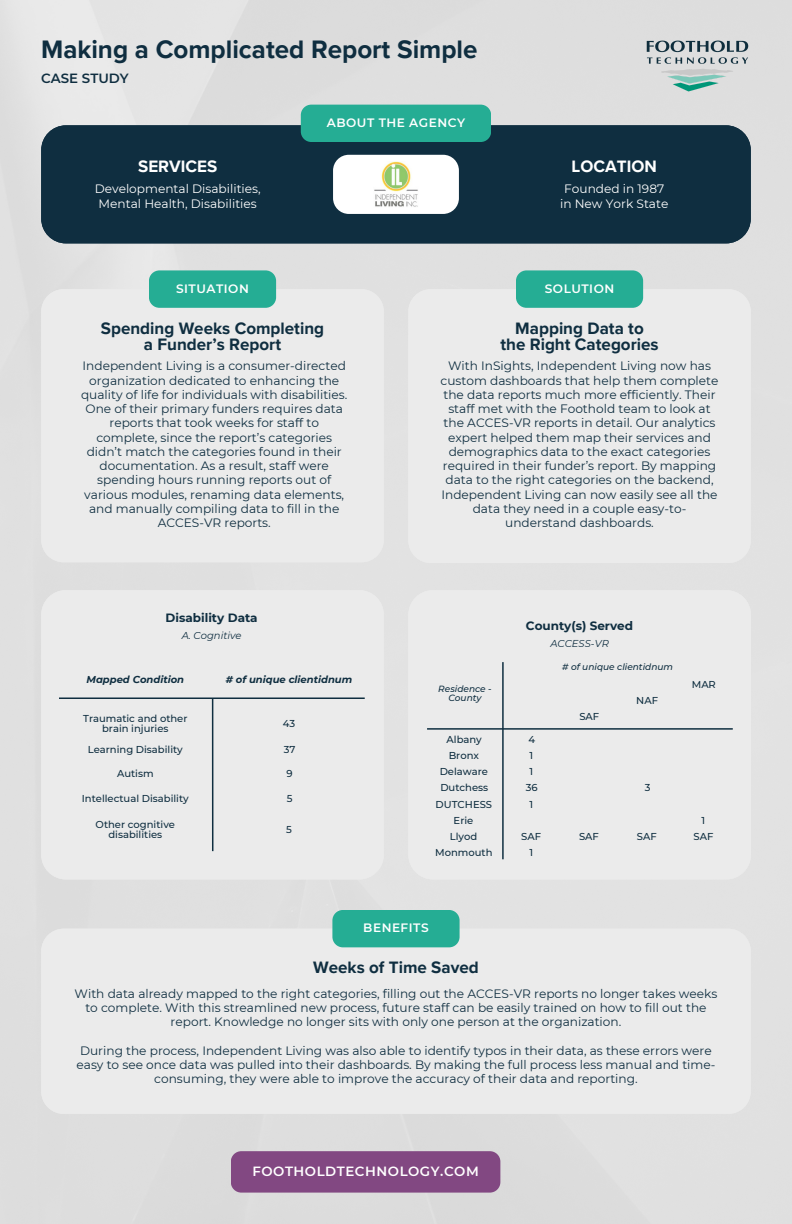
<style>
.page{position:relative;width:792px;height:1224px;background:#e0e0e0}
.page>*{position:absolute;margin:0;border:0;box-sizing:border-box;transform-origin:0 0}
.t1{font:700 26px "Proxima Nova";color:#0f2e40}
.t2{font:700 17px/16.4px "Proxima Nova";color:#0f2e40;text-align:center}
.t3{font:700 17px "Proxima Nova";color:#fff}
.t4{font:600 13.4px "Montserrat";letter-spacing:.04em;color:#fff}
.t5{font:600 13.4px "Montserrat";color:#0f2e40}
.t6{font:12.2px/14.2px "Montserrat";color:#0f2e40;text-align:center}
.t7{font:12.2px "Montserrat";color:#fff}
.t8{font:600 12.2px "Montserrat";letter-spacing:.04em;color:#fff}
.t9{font:700 12px "Montserrat";color:#0f2e40}
.t10{font:500 10px "Montserrat";color:#0f2e40}
.t11{font:italic 700 10px "Montserrat";color:#0f2e40}
.t12{font:italic 10px "Montserrat";color:#0f2e40}
.t13{font:italic 500 9px/9px "Montserrat";color:#0f2e40;text-align:center}
</style>
<div class="page">
<div style="left:408px;top:590px;width:343px;height:289px;background:#ebebeb"></div>
<div style="left:408px;top:289px;width:343px;height:274px;background:#ebebeb"></div>
<img style="left:643px;top:36px;width:108px;height:60px">
<div style="left:41px;top:289px;width:343px;height:273px;background:#ebebeb"></div>
<div style="left:149px;top:270px;width:127px;height:38px;background:#25ad94;border-radius:10px"></div>
<div style="left:516px;top:270px;width:127px;height:38px;background:#25ad94;border-radius:10px"></div>
<div style="left:231px;top:1151px;width:269px;height:42px;background:#824882;border-radius:11px"></div>
<div style="left:41px;top:929px;width:710px;height:185px;background:#ebebeb"></div>
<div style="left:332px;top:910px;width:128px;height:37px;background:#25ad94;border-radius:10px"></div>
<div style="left:41px;top:125px;width:710px;height:118px;background:#0f2e40"></div>
<div style="left:301px;top:105px;width:190px;height:37px;background:#25ad94;border-radius:10px"></div>
<div style="left:333px;top:155px;width:126px;height:59px;background:#fff;border-radius:16px"></div>
<img style="left:374px;top:162px;width:44px;height:45px">
<div style="left:41px;top:590px;width:343px;height:289px;background:#ebebeb"></div>
<hr style="left:59px;top:698px;width:306px;height:1px;background:#0f2e40">
<hr style="left:212px;top:698px;width:1px;height:153px;background:#0f2e40">
<hr style="left:427px;top:728px;width:306px;height:2px;background:#0f2e40">
<hr style="left:502px;top:662px;width:2px;height:197px;background:#0f2e40">
<p class="t1" style="left:41px;top:34px;width:438px">Making a Complicated Report Simple</p>
<h1 class="t5" style="left:41px;top:70px;width:89px">CASE STUDY</h1>
<p class="t3" style="left:138px;top:156px;width:81px">SERVICES</p>
<h4 class="t7" style="left:95px;top:181px;width:167px">Developmental Disabilities,</h4>
<h3 class="t7" style="left:99px;top:196px;width:160px">Mental Health, Disabilities</h3>
<h3 class="t8" style="left:327px;top:115px;width:140px">ABOUT THE AGENCY</h3>
<p class="t3" style="left:572px;top:156px;width:87px">LOCATION</p>
<p class="t7" style="left:564px;top:181px;width:102px">Founded in 1987</p>
<p class="t7" style="left:560px;top:196px;width:110px">in New York State</p>
<h5 class="t8" style="left:176px;top:281px;width:74px">SITUATION</h5>
<p class="t8" style="left:545px;top:281px;width:71px">SOLUTION</p>
<h4 class="t2" style="left:101px;top:320px;width:225px">Spending Weeks Completing a Funder’s Report</h4>
<p class="t6" style="left:81px;top:359px;width:268px">Independent Living is a consumer-directed organization dedicated to enhancing the quality of life for individuals with disabilities.<br>One of their primary funders requires data reports that took weeks for staff to complete, since the report’s categories didn’t match the categories found in their documentation. As a result, staff were spending hours running reports out of various modules, renaming data elements, and manually compiling data to fill in the ACCES-VR reports.</p>
<h4 class="t2" style="left:500px;top:320px;width:160px">Mapping Data to<br>the Right Categories</h4>
<h2 class="t6" style="left:441px;top:359px;width:279px">With InSights, Independent Living now has custom dashboards that help them complete the data reports much more efficiently. Their staff met with the Foothold team to look at the ACCES-VR reports in detail. Our analytics expert helped them map their services and demographics data to the exact categories required in their funder’s report. By mapping data to the right categories on the backend, Independent Living can now easily see all the data they need in a couple easy-to&shy;understand dashboards.</h2>
<p class="t9" style="left:166px;top:610px;width:94px">Disability Data</p>
<p class="t12" style="left:182px;top:629px;width:61px">A. Cognitive</p>
<p class="t11" style="left:86px;top:674px;width:99px">Mapped Condition</p>
<p class="t11" style="left:226px;top:674px;width:128px"># of unique clientidnum</p>
<p class="t10" style="left:83px;top:713px;width:106px">Traumatic and other</p>
<p class="t10" style="left:102px;top:723px;width:68px">brain injuries</p>
<p class="t10" style="left:283px;top:718px;width:14px">43</p>
<p class="t10" style="left:88px;top:744px;width:97px">Learning Disability</p>
<p class="t10" style="left:284px;top:744px;width:13px">37</p>
<p class="t10" style="left:117px;top:767px;width:38px">Autism</p>
<p class="t10" style="left:287px;top:767px;width:8px">9</p>
<p class="t10" style="left:82px;top:792px;width:108px">Intellectual Disability</p>
<p class="t10" style="left:287px;top:792px;width:7px">5</p>
<p class="t10" style="left:96px;top:819px;width:81px">Other cognitive</p>
<p class="t10" style="left:108px;top:828px;width:55px">disabilities</p>
<p class="t10" style="left:286px;top:824px;width:7px">5</p>
<p class="t9" style="left:526px;top:618px;width:109px">County(s) Served</p>
<p class="t12" style="left:550px;top:637px;width:60px">ACCESS-VR</p>
<p class="t13" style="left:438px;top:684px;width:55px">Residence -<br>County</p>
<p class="t10" style="left:447px;top:733px;width:37px">Albany</p>
<p class="t10" style="left:528px;top:733px;width:8px">4</p>
<p class="t13" style="left:562px;top:662px;width:112px"># of unique clientidnum</p>
<p class="t10" style="left:579px;top:710px;width:21px">SAF</p>
<p class="t10" style="left:636px;top:694px;width:23px">NAF</p>
<p class="t10" style="left:692px;top:678px;width:26px">MAR</p>
<p class="t10" style="left:449px;top:749px;width:32px">Bronx</p>
<p class="t10" style="left:530px;top:749px;width:5px">1</p>
<p class="t10" style="left:440px;top:765px;width:50px">Delaware</p>
<p class="t10" style="left:530px;top:765px;width:5px">1</p>
<p class="t10" style="left:440px;top:782px;width:49px">Dutchess</p>
<p class="t10" style="left:526px;top:782px;width:13px">36</p>
<p class="t10" style="left:645px;top:782px;width:7px">3</p>
<p class="t10" style="left:436px;top:798px;width:58px">DUTCHESS</p>
<p class="t10" style="left:530px;top:798px;width:5px">1</p>
<p class="t10" style="left:454px;top:814px;width:21px">Erie</p>
<p class="t10" style="left:702px;top:814px;width:5px">1</p>
<p class="t10" style="left:450px;top:830px;width:29px">Llyod</p>
<p class="t10" style="left:521px;top:830px;width:21px">SAF</p>
<p class="t10" style="left:579px;top:830px;width:21px">SAF</p>
<p class="t10" style="left:637px;top:830px;width:21px">SAF</p>
<p class="t10" style="left:694px;top:830px;width:21px">SAF</p>
<p class="t10" style="left:435px;top:847px;width:59px">Monmouth</p>
<p class="t10" style="left:530px;top:847px;width:5px">1</p>
<h4 class="t8" style="left:363px;top:921px;width:67px">BENEFITS</h4>
<h2 class="t2" style="left:313px;top:960px;width:167px">Weeks of Time Saved</h2>
<h5 class="t6" style="left:75px;top:987px;width:644px">With data already mapped to the right categories, filling out the ACCES-VR reports no longer takes weeks to complete. With this streamlined new process, future staff can be easily trained on how to fill out the report. Knowledge no longer sits with only one person at the organization.</h5>
<p class="t6" style="left:77px;top:1044px;width:640px">During the process, Independent Living was also able to identify typos in their data, as these errors were easy to see once data was pulled into their dashboards. By making the full process less manual and time&shy;consuming, they were able to improve the accuracy of their data and reporting.</p>
<p class="t4" style="left:252px;top:1163px;width:228px">FOOTHOLDTECHNOLOGY.COM</p>
</div>
